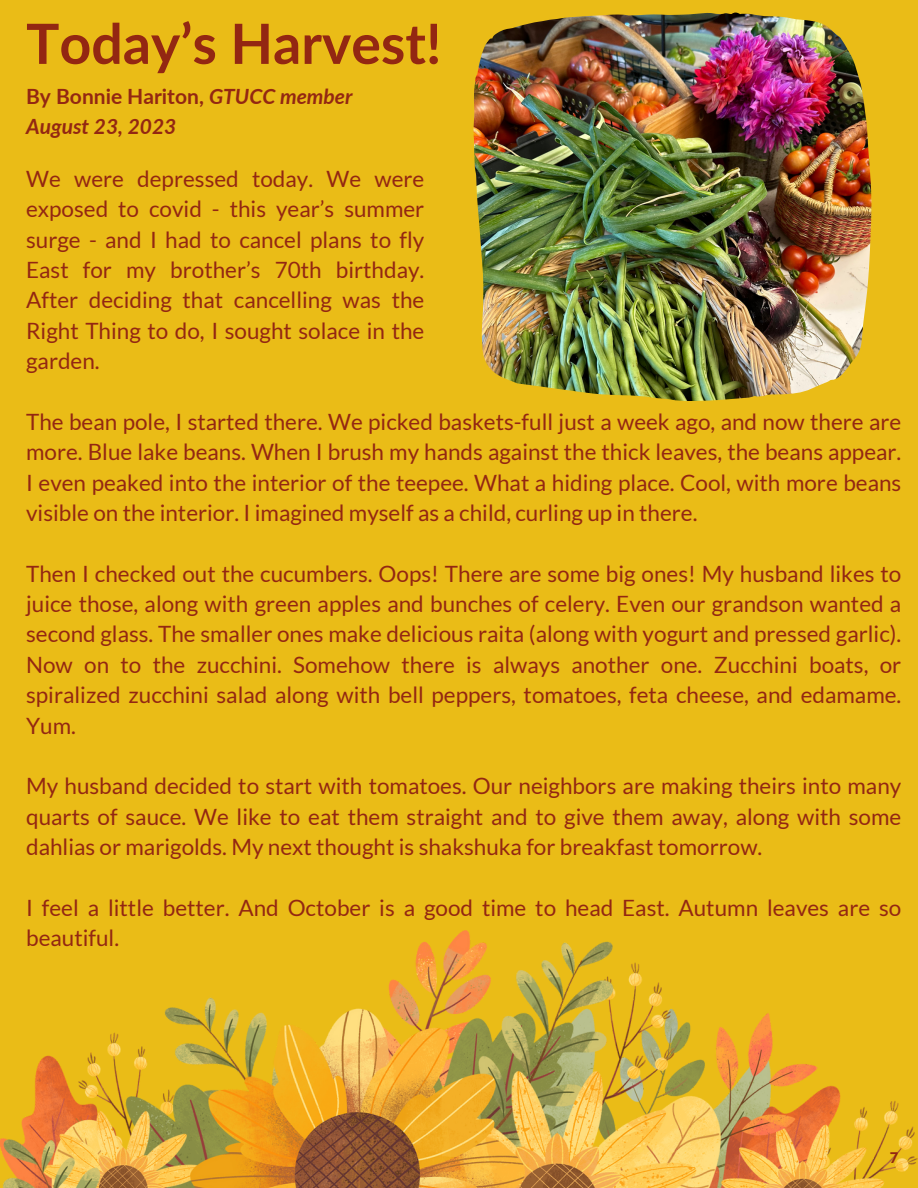
<style>
.page{position:relative;width:918px;height:1188px;background:#eabc17}
.page>*{position:absolute;margin:0;border:0;box-sizing:border-box;transform-origin:0 0}
.t1{font:700 55.5px "Lato";color:#932712}
.t2{font:22.5px/30.3px "Lato";color:#932712;text-align:justify}
.t3{font:700 21px "Lato";color:#932712}
.t4{font:italic 700 21px "Lato";color:#932712}
.t5{font:800 14.7px "Lato";color:#932712}
.s1{font-style:italic}
</style>
<div class="page">
<img style="left:0;top:930px;width:918px;height:258px">
<img style="left:473px;top:13px;width:398px;height:388px">
<p class="t1" style="left:26px;top:9px;width:417px">Today’s Harvest!</p>
<p class="t3" style="left:26px;top:84px;width:328px">By Bonnie Hariton, <span class="s1">GTUCC member</span></p>
<p class="t4" style="left:26px;top:113px;width:152px">August 23, 2023</p>
<p class="t2" style="left:26px;top:163px;width:400px">We were depressed today. We were exposed to covid - this year’s summer surge - and I had to cancel plans to fly East for my brother’s 70th birthday.<br>After deciding that cancelling was the Right Thing to do, I sought solace in the garden.</p>
<p class="t2" style="left:26px;top:406px;width:877px">The bean pole, I started there. We picked baskets-full just a week ago, and now there are more. Blue lake beans. When I brush my hands against the thick leaves, the beans appear.<br>I even peaked into the interior of the teepee. What a hiding place. Cool, with more beans visible on the interior. I imagined myself as a child, curling up in there.</p>
<p class="t2" style="left:26px;top:558px;width:877px">Then I checked out the cucumbers. Oops! There are some big ones! My husband likes to juice those, along with green apples and bunches of celery. Even our grandson wanted a second glass. The smaller ones make delicious raita (along with yogurt and pressed garlic).<br>Now on to the zucchini. Somehow there is always another one. Zucchini boats, or spiralized zucchini salad along with bell peppers, tomatoes, feta cheese, and edamame.<br>Yum.</p>
<p class="t2" style="left:26px;top:771px;width:877px">My husband decided to start with tomatoes. Our neighbors are making theirs into many quarts of sauce. We like to eat them straight and to give them away, along with some dahlias or marigolds. My next thought is shakshuka for breakfast tomorrow.</p>
<p class="t2" style="left:26px;top:892px;width:877px">I feel a little better. And October is a good time to head East. Autumn leaves are so beautiful.</p>
<p class="t5" style="left:890px;top:1149px;width:10px">7</p>
</div>
